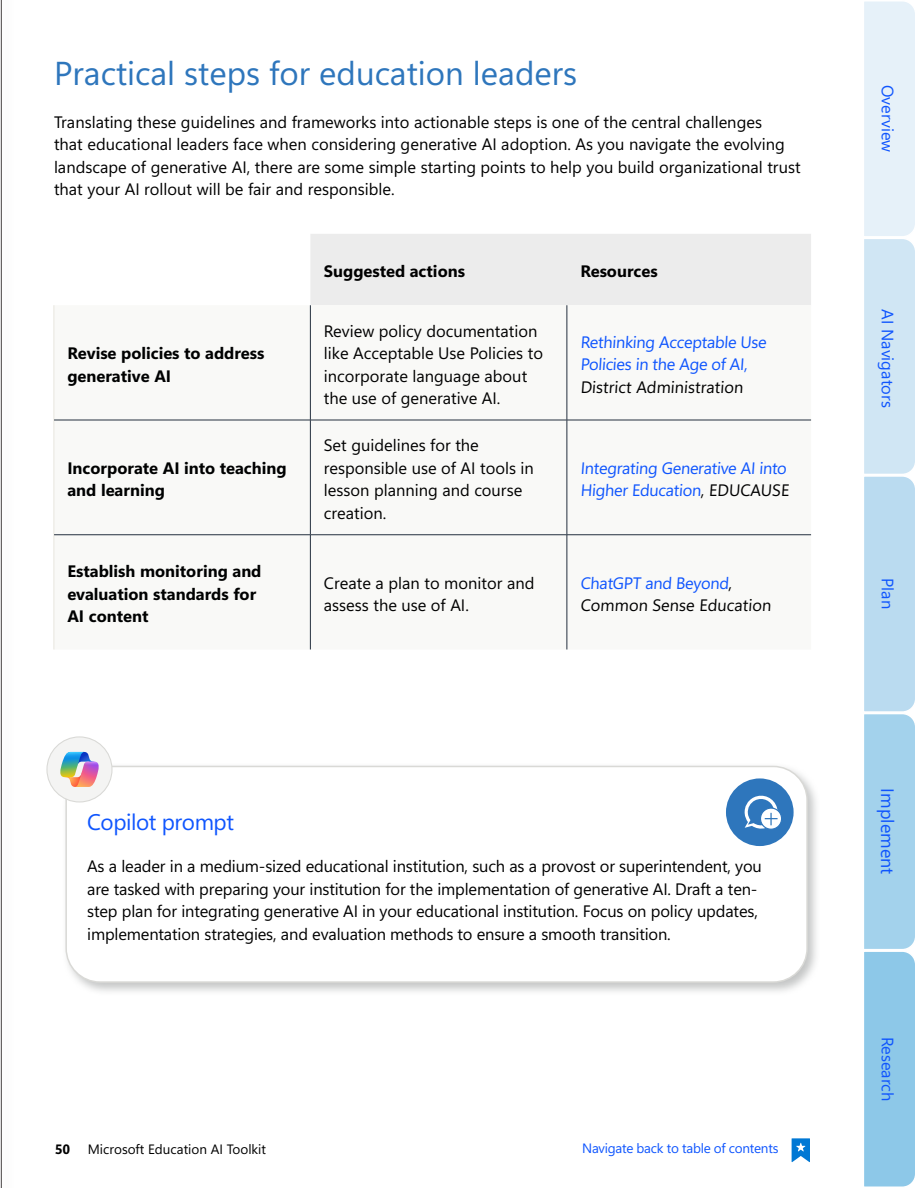
<style>
.page{position:relative;width:918px;height:1188px;background:#fff}
.page>*{position:absolute;margin:0;border:0;box-sizing:border-box;transform-origin:0 0}
.H2__22_Font{font:33px "Segoe Sans a 8000";color:#2e76bc}
.Copilot_Prompt_Header{font:22.5px "Segoe Sans a 8000";letter-spacing:-.02em;color:#0f55fe}
.t1{font:18px "Segoe Sans a 8000";color:#0f55fe}
.Paragraph_style__11_font__15{font:16.5px/22.5px "Segoe Sans a 8000";color:#000}
.Copilot_Prompt_Body_Text{font:16.5px/22.5px "Segoe Sans a 8000";letter-spacing:-.01em;color:#000}
.Paragraph_style__11_font__15-2{font:16.5px/22.5px "Segoe Sans a 8000";color:#0f55fe}
.Paragraph_style__11_font__15-3{font:16.5px/22.5px "Segoe Sans a 8000 2 bc 0000";color:#000101}
.Paragraph_style__11_font__15-4{font:16.5px "Segoe Sans a 8000 2 bc 0000";color:#000}
.t2{font:13.5px "Segoe Sans a 8000";letter-spacing:-.02em;color:#0f55fe}
.t3{font:13.5px "Segoe Sans a 8000";color:#000}
.t4{font:13.5px "Segoe Sans a 8000 2 bc 0000";color:#000}
.s1{color:#000}
.s2{color:#0f55fe}
</style>
<div class="page">
<div style="left:310px;top:234px;width:501px;height:71px;background:#ececec"></div>
<svg style="left:55px;top:305px;width:756px;height:345px"></svg>
<hr style="left:567px;top:305px;width:1px;height:115px;background:#24303f">
<hr style="left:310px;top:420px;width:257px;height:1px;background:#24303f">
<hr style="left:567px;top:420px;width:244px;height:1px;background:#24303f">
<hr style="left:567px;top:420px;width:1px;height:115px;background:#24303f">
<hr style="left:310px;top:534px;width:257px;height:1px;background:#24303f">
<hr style="left:567px;top:534px;width:244px;height:1px;background:#24303f">
<hr style="left:567px;top:535px;width:1px;height:115px;background:#24303f">
<hr style="left:54px;top:305px;width:1px;height:115px;background:#e8e6df">
<hr style="left:54px;top:420px;width:1px;height:115px;background:#e8e6df">
<hr style="left:54px;top:535px;width:1px;height:115px;background:#e8e6df">
<hr style="left:310px;top:305px;width:1px;height:115px;background:#24303f">
<hr style="left:310px;top:420px;width:1px;height:115px;background:#24303f">
<hr style="left:310px;top:535px;width:1px;height:115px;background:#24303f">
<hr style="left:54px;top:420px;width:256px;height:1px;background:#24303f">
<hr style="left:54px;top:534px;width:256px;height:1px;background:#24303f">
<hr style="left:1px;top:0;width:1px;height:1188px;background:#454142">
<div style="left:62px;top:762px;width:759px;height:234px;background:#b1b3b3;opacity:.75"></div>
<div style="left:66px;top:766px;width:741px;height:216px;background:#fff;border-radius:34px"></div>
<div style="left:65px;top:766px;width:743px;height:217px;border:2px solid #d9d9d6;border-radius:34px"></div>
<div style="left:47px;top:737px;width:65px;height:65px;background:#f4f4f3;border-radius:50%"></div>
<div style="left:46px;top:736px;width:67px;height:67px;border:1px solid #d9d9d6;border-radius:50%"></div>
<svg style="left:60px;top:752px;width:39px;height:35px"></svg>
<div style="left:726px;top:778px;width:68px;height:68px;background:#2e76bc;border-radius:50%"></div>
<svg style="left:760px;top:808px;width:22px;height:21px"></svg>
<div style="left:760px;top:808px;width:22px;height:22px;border:1px solid #2e76bc;border-radius:50%"></div>
<svg style="left:744px;top:795px;width:35px;height:34px"></svg>
<svg style="left:792px;top:1138px;width:18px;height:24px"></svg>
<svg style="left:864px;top:1px;width:51px;height:1186px;background:#bbdcf0"></svg>
<p class="H2__22_Font" style="left:54px;top:50px;width:525px">Practical steps for education leaders</p>
<p class="Paragraph_style__11_font__15" style="left:54px;top:110px;width:748px">Translating these guidelines and frameworks into actionable steps is one of the central challenges<br>that educational leaders face when considering generative AI adoption. As you navigate the evolving landscape of generative AI, there are some simple starting points to help you build organizational trust that your AI rollout will be fair and responsible.</p>
<p class="Paragraph_style__11_font__15-3" style="left:67px;top:341px;width:199px">Revise policies to address generative AI</p>
<p class="Paragraph_style__11_font__15-3" style="left:67px;top:456px;width:221px">Incorporate AI into teaching and learning</p>
<p class="Paragraph_style__11_font__15-4" style="left:324px;top:259px;width:143px">Suggested actions</p>
<p class="Paragraph_style__11_font__15-4" style="left:580px;top:259px;width:79px">Resources</p>
<p class="Paragraph_style__11_font__15" style="left:324px;top:319px;width:221px">Review policy documentation like Acceptable Use Policies to incorporate language about the use of generative AI.</p>
<p class="Paragraph_style__11_font__15-2" style="left:580px;top:330px;width:189px">Rethinking Acceptable Use<br>Policies in the Age of AI,<br><span class="s1">District Administration</span></p>
<p class="Paragraph_style__11_font__15" style="left:324px;top:434px;width:212px">Set guidelines for the responsible use of AI tools in lesson planning and course creation.</p>
<p class="Paragraph_style__11_font__15-2" style="left:580px;top:456px;width:212px">Integrating Generative AI into<br>Higher Education<span class="s1">, EDUCAUSE</span></p>
<p class="Paragraph_style__11_font__15-3" style="left:67px;top:560px;width:196px">Establish monitoring and evaluation standards for<br>AI content</p>
<p class="Paragraph_style__11_font__15" style="left:324px;top:571px;width:212px">Create a plan to monitor and assess the use of AI.</p>
<p class="Paragraph_style__11_font__15" style="left:580px;top:571px;width:194px"><span class="s2">ChatGPT and Beyond</span>,<br>Common Sense Education</p>
<p class="Copilot_Prompt_Header" style="left:87px;top:806px;width:148px">Copilot prompt</p>
<p class="Copilot_Prompt_Body_Text" style="left:87px;top:855px;width:676px">As a leader in a medium-sized educational institution, such as a provost or superintendent, you are tasked with preparing your institution for the implementation of generative AI. Draft a ten&shy;step plan for integrating generative AI in your educational institution. Focus on policy updates, implementation strategies, and evaluation methods to ensure a smooth transition.</p>
<p class="t4" style="left:55px;top:1139px;width:17px">50</p>
<p class="t3" style="left:88px;top:1139px;width:180px">Microsoft Education AI Toolkit</p>
<p class="t2" style="left:582px;top:1139px;width:198px">Navigate back to table of contents</p>
<p class="Paragraph_style__11_font__15-2" style="left:899px;top:85px;width:69px;rotate:90deg">Overview</p>
<p class="Paragraph_style__11_font__15-2" style="left:899px;top:309px;width:100px;rotate:90deg">AI Navigators</p>
<p class="Paragraph_style__11_font__15-2" style="left:899px;top:578px;width:32px;rotate:90deg">Plan</p>
<p class="t1" style="left:900px;top:788px;width:87px;rotate:90deg">Implement</p>
<p class="Paragraph_style__11_font__15-2" style="left:899px;top:1037px;width:66px;rotate:90deg">Research</p>
</div>
